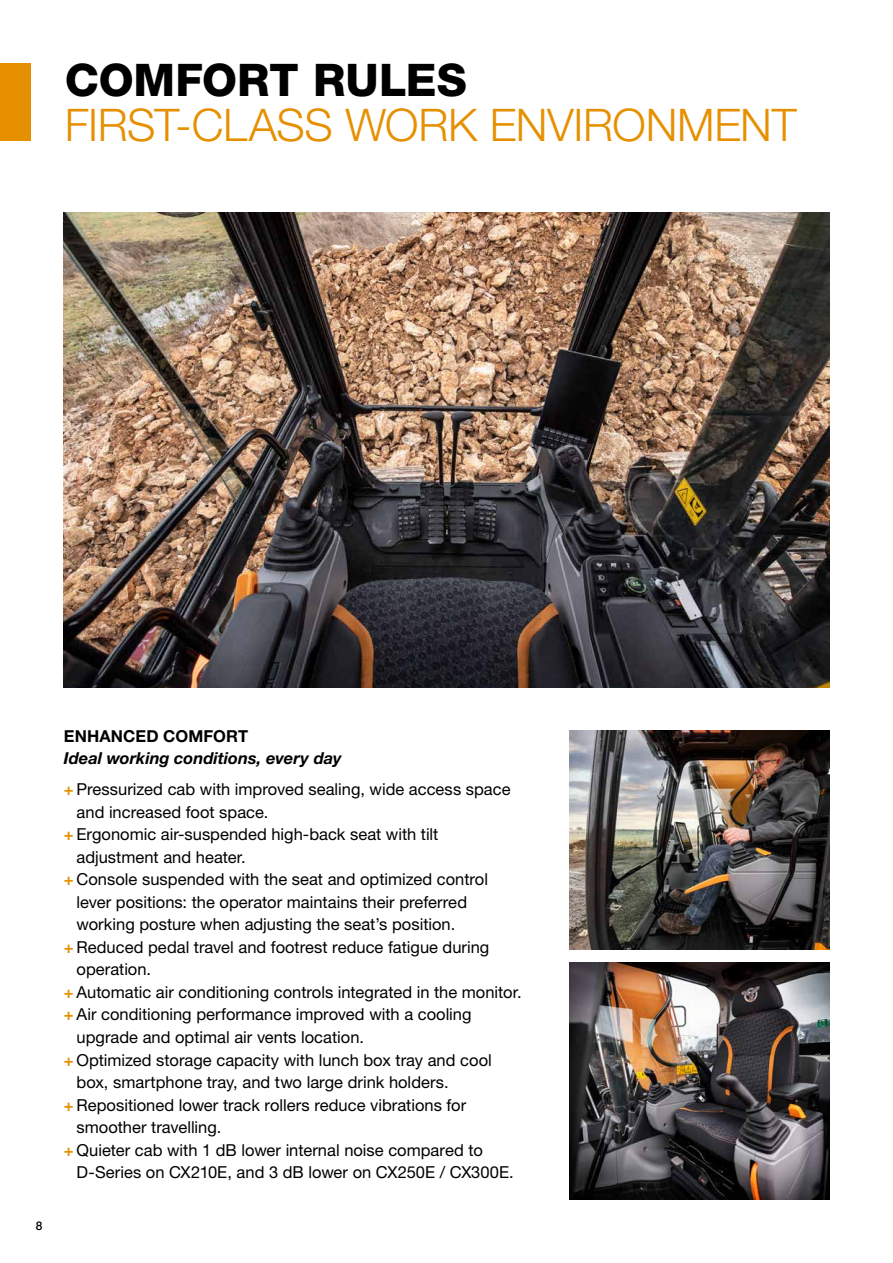
<style>
.page{position:relative;width:893px;height:1263px;background:#fff}
.page>*{position:absolute;margin:0;border:0;box-sizing:border-box;transform-origin:0 0}
.t1{font:300 45px "Helvetica Neue LT Pro";letter-spacing:-.01em;color:#e69000}
.t2{font:800 45px "Helvetica Neue LT Pro";color:#000}
.t3{font:16.5px/31px "Helvetica Neue LT Pro";color:#000}
.t4{font:700 16.5px "Helvetica Neue LT Pro";letter-spacing:.005em;color:#000}
.t5{font:500 12px "Helvetica Neue LT Pro";color:#000}
.s1{font-weight:700;font-style:italic}
.s2{font-weight:700;color:#e69000}
</style>
<div class="page">
<img style="left:64px;top:213px;width:765px;height:474px">
<img style="left:570px;top:730px;width:259px;height:220px">
<img style="left:570px;top:963px;width:259px;height:237px">
<div style="left:0;top:64px;width:31px;height:77px;background:#e69000"></div>
<h1 class="t2" style="left:65px;top:53px;width:403px">COMFORT RULES</h1>
<h1 class="t1" style="left:65px;top:97px;width:733px">FIRST-CLASS WORK ENVIRONMENT</h1>
<p class="t5" style="left:36px;top:1218px;width:8px">8</p>
<p class="t4" style="left:64px;top:726px;width:186px">ENHANCED COMFORT</p>
<p class="t3" style="left:64px;top:743px;width:448px"><span class="s1">Ideal working conditions, every day<br></span><span class="s2">+</span> Pressurized cab with improved sealing, wide access space</p>
<p class="t3" style="left:77px;top:796px;width:193px">and increased foot space.</p>
<p class="t3" style="left:64px;top:819px;width:376px"><span class="s2">+</span> Ergonomic air-suspended high-back seat with tilt</p>
<p class="t3" style="left:77px;top:841px;width:171px">adjustment and heater.</p>
<p class="t3" style="left:64px;top:864px;width:426px"><span class="s2">+</span> Console suspended with the seat and optimized control</p>
<p class="t3" style="left:77px;top:886px;width:392px">lever positions: the operator maintains their preferred</p>
<p class="t3" style="left:77px;top:909px;width:380px">working posture when adjusting the seat’s position.</p>
<p class="t3" style="left:64px;top:931px;width:427px"><span class="s2">+</span> Reduced pedal travel and footrest reduce fatigue during</p>
<p class="t3" style="left:77px;top:954px;width:76px">operation.</p>
<p class="t3" style="left:64px;top:976px;width:459px"><span class="s2">+</span> Automatic air conditioning controls integrated in the monitor.</p>
<p class="t3" style="left:64px;top:999px;width:409px"><span class="s2">+</span> Air conditioning performance improved with a cooling</p>
<p class="t3" style="left:77px;top:1021px;width:289px">upgrade and optimal air vents location.</p>
<p class="t3" style="left:64px;top:1044px;width:430px"><span class="s2">+</span> Optimized storage capacity with lunch box tray and cool</p>
<p class="t3" style="left:77px;top:1066px;width:374px">box, smartphone tray, and two large drink holders.</p>
<p class="t3" style="left:64px;top:1089px;width:404px"><span class="s2">+</span> Repositioned lower track rollers reduce vibrations for</p>
<p class="t3" style="left:77px;top:1111px;width:146px">smoother travelling.</p>
<p class="t3" style="left:64px;top:1134px;width:421px"><span class="s2">+</span> Quieter cab with 1 dB lower internal noise compared to</p>
<p class="t3" style="left:77px;top:1156px;width:439px">D-Series on CX210E, and 3 dB lower on CX250E / CX300E.</p>
</div>
